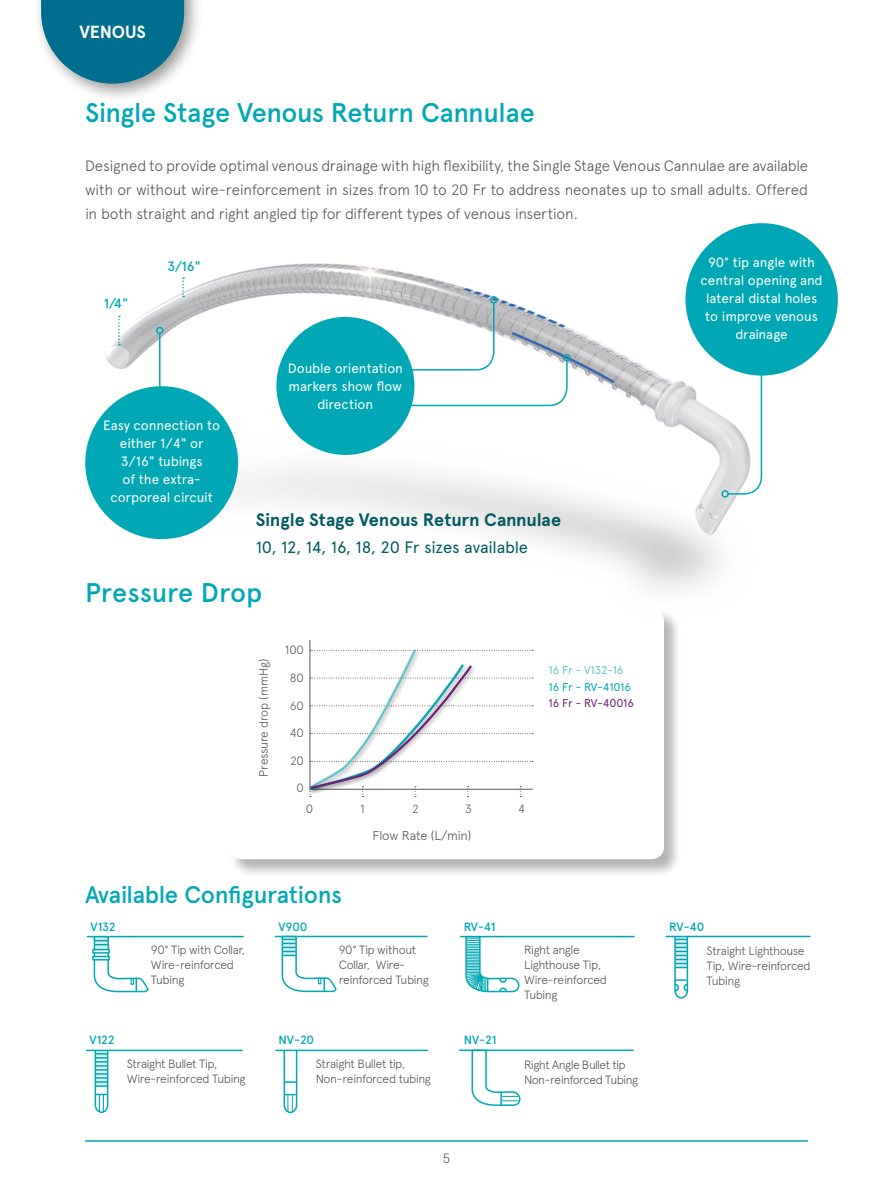
<style>
.page{position:relative;width:893px;height:1191px;background:#fff}
.page>*{position:absolute;margin:0;border:0;box-sizing:border-box;transform-origin:0 0}
.t1{font:500 27px "Apercu Pro";letter-spacing:-.01em;color:#00a8b5}
.t2{font:500 24px "Apercu Pro";letter-spacing:-.02em;color:#00a8b5}
.t3{font:700 18px "Apercu Pro";letter-spacing:-.005em;color:#005a60}
.t4{font:700 17.55px "Apercu Pro";letter-spacing:-.01em;color:#fff}
.t5{font:16.5px "Apercu Pro";letter-spacing:-.01em;color:#005a60}
.t6{font:300 15px/24px "Apercu Pro";letter-spacing:-.015em;color:#575756;text-align:justify}
.t7{font:13.5px/18px "Apercu Pro";letter-spacing:-.01em;color:#fff;text-align:center}
.t8{font:500 13.5px "Apercu Pro";color:#00a8b5}
.t9{font:300 13.5px "Apercu Pro";color:#575756}
.t10{font:300 12.75px "Apercu Pro";letter-spacing:-.02em;color:#575756}
.t11{font:300 12px/15px "Apercu Pro";letter-spacing:-.035em;color:#575756}
.t12{font:500 12px "Apercu Pro";letter-spacing:-.02em;color:#00a8b5}
.t13{font:300 12px "Apercu Pro";letter-spacing:-.015em;color:#575756}
.t14{font:11.25px "Apercu Pro";letter-spacing:-.02em;color:#00a8b5}
.t15{font:11.25px "Apercu Pro";letter-spacing:-.005em;color:#6c227a}
.t16{font:11.25px "Apercu Pro";letter-spacing:-.005em;color:#63c2cc}
</style>
<div class="page">
<img style="left:85px;top:223px;width:701px;height:367px">
<svg style="left:283px;top:1051px;width:15px;height:62px"></svg>
<svg style="left:182px;top:277px;width:2px;height:20px"></svg>
<svg style="left:118px;top:315px;width:2px;height:30px"></svg>
<div style="left:685px;top:223px;width:153px;height:152px;background:#00a8b5;border-radius:50%"></div>
<div style="left:228px;top:607px;width:454px;height:270px;background:#000;opacity:.35"></div>
<div style="left:229px;top:608px;width:435px;height:251px;background:#fff;border-radius:13px"></div>
<svg style="left:308px;top:640px;width:226px;height:157px"></svg>
<hr style="left:276px;top:1049px;width:151px;height:2px;background:#00a8b5">
<svg style="left:727px;top:367px;width:36px;height:128px"></svg>
<div style="left:721px;top:490px;width:8px;height:7px;border:2px solid #00a8b5;border-radius:50%"></div>
<svg style="left:142px;top:332px;width:19px;height:56px"></svg>
<div style="left:156px;top:327px;width:7px;height:7px;border:2px solid #00a8b5;border-radius:50%"></div>
<div style="left:563px;top:354px;width:8px;height:7px;border:2px solid #00a8b5;border-radius:50%"></div>
<svg style="left:373px;top:301px;width:195px;height:106px"></svg>
<div style="left:490px;top:296px;width:7px;height:7px;border:2px solid #00a8b5;border-radius:50%"></div>
<svg style="left:94px;top:1051px;width:15px;height:62px"></svg>
<hr style="left:275px;top:935px;width:152px;height:2px;background:#00a8b5">
<hr style="left:87px;top:1049px;width:155px;height:2px;background:#00a8b5">
<svg style="left:471px;top:1051px;width:50px;height:55px"></svg>
<hr style="left:460px;top:1049px;width:173px;height:2px;background:#00a8b5">
<hr style="left:461px;top:935px;width:173px;height:2px;background:#00a8b5">
<svg style="left:465px;top:935px;width:55px;height:58px"></svg>
<hr style="left:88px;top:935px;width:155px;height:2px;background:#00a8b5">
<svg style="left:93px;top:935px;width:57px;height:58px"></svg>
<svg style="left:281px;top:935px;width:56px;height:58px"></svg>
<div style="left:276px;top:317px;width:138px;height:138px;background:#00a8b5;border-radius:50%"></div>
<div style="left:85px;top:386px;width:153px;height:153px;background:#00a8b5;border-radius:50%"></div>
<svg style="left:674px;top:937px;width:15px;height:62px"></svg>
<hr style="left:666px;top:935px;width:144px;height:2px;background:#00a8b5">
<hr style="left:85px;top:1140px;width:723px;height:1px;background:#00a8b5">
<div style="left:33px;top:0;width:171px;height:103px;background:#000;opacity:.4"></div>
<svg style="left:41px;top:0;width:143px;height:84px;background:#29839d"></svg>
<h3 class="t4" style="left:79px;top:19px;width:68px">VENOUS</h3>
<h1 class="t1" style="left:85px;top:92px;width:451px">Single Stage Venous Return Cannulae</h1>
<p class="t6" style="left:85px;top:152px;width:724px">Designed to provide optimal venous drainage with high flexibility, the Single Stage Venous Cannulae are available with or without wire-reinforcement in sizes from 10 to 20 Fr to address neonates up to small adults. Offered in both straight and right angled tip for different types of venous insertion.</p>
<p class="t8" style="left:104px;top:293px;width:26px">1/4"</p>
<p class="t8" style="left:167px;top:256px;width:35px">3/16"</p>
<p class="t7" style="left:701px;top:252px;width:124px">90° tip angle with central opening and lateral distal holes to improve venous drainage</p>
<p class="t7" style="left:288px;top:358px;width:117px">Double orientation markers show flow direction</p>
<p class="t7" style="left:103px;top:415px;width:118px">Easy connection to either 1/4" or<br>3/16" tubings<br>of the extra&shy;corporeal circuit</p>
<h3 class="t3" style="left:256px;top:506px;width:307px">Single Stage Venous Return Cannulae</h3>
<h3 class="t5" style="left:256px;top:534px;width:274px">10, 12, 14, 16, 18, 20 Fr sizes available</h3>
<h1 class="t1" style="left:85px;top:572px;width:179px">Pressure Drop</h1>
<p class="t13" style="left:255px;top:777px;width:120px;rotate:-90deg">Pressure drop (mmHg)</p>
<p class="t11" style="left:285px;top:641px;width:20px">100</p>
<p class="t11" style="left:290px;top:669px;width:16px">80</p>
<p class="t11" style="left:290px;top:696px;width:16px">60</p>
<p class="t11" style="left:290px;top:724px;width:16px">40</p>
<p class="t11" style="left:290px;top:752px;width:15px">20</p>
<p class="t11" style="left:297px;top:779px;width:9px">0</p>
<p class="t11" style="left:306px;top:800px;width:9px">0</p>
<p class="t11" style="left:360px;top:800px;width:6px">1</p>
<p class="t11" style="left:412px;top:800px;width:8px">2</p>
<p class="t11" style="left:465px;top:800px;width:8px">3</p>
<p class="t11" style="left:518px;top:800px;width:8px">4</p>
<p class="t10" style="left:373px;top:825px;width:100px">Flow Rate (L/min)</p>
<h2 class="t2" style="left:85px;top:876px;width:258px">Available Configurations</h2>
<p class="t12" style="left:91px;top:917px;width:27px">V132</p>
<p class="t12" style="left:279px;top:917px;width:30px">V900</p>
<p class="t12" style="left:464px;top:917px;width:33px">RV-41</p>
<p class="t16" style="left:549px;top:662px;width:76px">16 Fr - V132-16</p>
<p class="t14" style="left:549px;top:678px;width:84px">16 Fr - RV-41016</p>
<p class="t15" style="left:549px;top:694px;width:87px">16 Fr - RV-40016</p>
<p class="t11" style="left:151px;top:941px;width:96px">90° Tip with Collar,<br>Wire-reinforced<br>Tubing</p>
<p class="t12" style="left:90px;top:1031px;width:27px">V122</p>
<p class="t11" style="left:127px;top:1055px;width:120px">Straight Bullet Tip,<br>Wire-reinforced Tubing</p>
<p class="t11" style="left:339px;top:941px;width:91px">90° Tip without<br>Collar, Wire&shy;reinforced Tubing</p>
<p class="t11" style="left:524px;top:941px;width:85px">Right angle<br>Lighthouse Tip,<br>Wire-reinforced<br>Tubing</p>
<p class="t12" style="left:279px;top:1031px;width:37px">NV-20</p>
<p class="t12" style="left:464px;top:1031px;width:34px">NV-21</p>
<p class="t11" style="left:316px;top:1055px;width:116px">Straight Bullet tip,<br>Non-reinforced tubing</p>
<p class="t11" style="left:524px;top:1056px;width:115px">Right Angle Bullet tip<br>Non-reinforced Tubing</p>
<p class="t9" style="left:443px;top:1148px;width:9px">5</p>
<p class="t12" style="left:669px;top:917px;width:37px">RV-40</p>
<p class="t11" style="left:707px;top:942px;width:106px">Straight Lighthouse<br>Tip, Wire-reinforced<br>Tubing</p>
</div>
